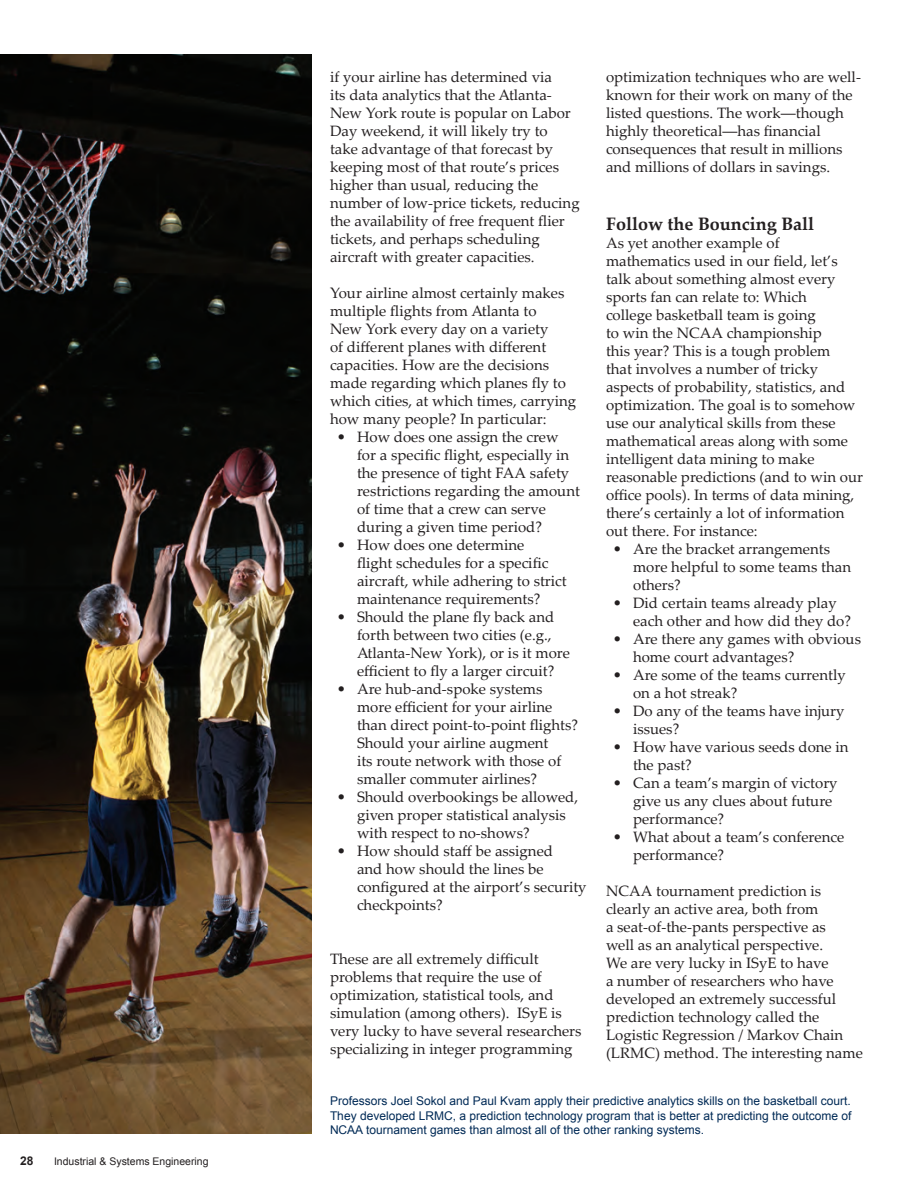
<style>
.page{position:relative;width:918px;height:1188px;background:#fff}
.page>*{position:absolute;margin:0;border:0;box-sizing:border-box;transform-origin:0 0}
.t1{font:700 18px "Palatino Linotype";color:#231f20}
.t2{font:15px/18px "Palatino Linotype";color:#231f20}
.t3{font:12px/14.4px "Arial";color:#002a56;text-align:justify}
.t4{font:700 12px "Arial";color:#231f20}
.t5{font:10.5px "Arial";color:#231f20}
</style>
<div class="page">
<img style="left:0;top:54px;width:312px;height:1080px">
<p class="t4" style="left:20px;top:1153px;width:15px">28</p>
<p class="t5" style="left:54px;top:1154px;width:156px">Industrial &amp; Systems Engineering</p>
<p class="t2" style="left:330px;top:68px;width:251px">if your airline has determined via<br>its data analytics that the Atlanta-New York route is popular on Labor Day weekend, it will likely try to<br>take advantage of that forecast by keeping most of that route’s prices higher than usual, reducing the number of low-price tickets, reducing the availability of free frequent flier tickets, and perhaps scheduling aircraft with greater capacities.</p>
<p class="t2" style="left:330px;top:284px;width:248px">Your airline almost certainly makes multiple flights from Atlanta to<br>New York every day on a variety<br>of different planes with different capacities. How are the decisions made regarding which planes fly to which cities, at which times, carrying how many people? In particular:</p>
<p class="t2" style="left:357px;top:428px;width:224px;text-indent:-20px">• How does one assign the crew for a specific flight, especially in the presence of tight FAA safety restrictions regarding the amount of time that a crew can serve during a given time period?</p>
<p class="t2" style="left:357px;top:536px;width:211px;text-indent:-20px">• How does one determine<br>flight schedules for a specific aircraft, while adhering to strict maintenance requirements?</p>
<p class="t2" style="left:357px;top:608px;width:215px;text-indent:-20px">• Should the plane fly back and forth between two cities (e.g.,<br>Atlanta-New York), or is it more efficient to fly a larger circuit?</p>
<p class="t2" style="left:357px;top:680px;width:223px;text-indent:-20px">• Are hub-and-spoke systems more efficient for your airline than direct point-to-point flights?<br>Should your airline augment<br>its route network with those of smaller commuter airlines?</p>
<p class="t2" style="left:357px;top:788px;width:223px;text-indent:-20px">• Should overbookings be allowed, given proper statistical analysis with respect to no-shows?</p>
<p class="t2" style="left:357px;top:842px;width:231px;text-indent:-20px">• How should staff be assigned<br>and how should the lines be configured at the airport’s security checkpoints?</p>
<p class="t2" style="left:330px;top:950px;width:253px">These are all extremely difficult problems that require the use of optimization, statistical tools, and simulation (among others). ISyE is very lucky to have several researchers specializing in integer programming</p>
<p class="t2" style="left:606px;top:68px;width:256px">optimization techniques who are well&shy;known for their work on many of the listed questions. The work―though highly theoretical―has financial consequences that result in millions and millions of dollars in savings.</p>
<p class="t1" style="left:606px;top:211px;width:210px">Follow the Bouncing Ball</p>
<p class="t2" style="left:606px;top:233px;width:259px">As yet another example of mathematics used in our field, let’s talk about something almost every sports fan can relate to: Which<br>college basketball team is going<br>to win the NCAA championship<br>this year? This is a tough problem<br>that involves a number of tricky aspects of probability, statistics, and optimization. The goal is to somehow use our analytical skills from these mathematical areas along with some intelligent data mining to make reasonable predictions (and to win our office pools). In terms of data mining, there’s certainly a lot of information out there. For instance:</p>
<p class="t2" style="left:633px;top:539px;width:220px;text-indent:-20px">• Are the bracket arrangements more helpful to some teams than others?</p>
<p class="t2" style="left:633px;top:593px;width:220px;text-indent:-20px">• Did certain teams already play each other and how did they do?</p>
<p class="t2" style="left:633px;top:629px;width:230px;text-indent:-20px">• Are there any games with obvious home court advantages?</p>
<p class="t2" style="left:633px;top:665px;width:214px;text-indent:-20px">• Are some of the teams currently on a hot streak?</p>
<p class="t2" style="left:633px;top:701px;width:213px;text-indent:-20px">• Do any of the teams have injury issues?</p>
<p class="t2" style="left:633px;top:737px;width:217px;text-indent:-20px">• How have various seeds done in the past?</p>
<p class="t2" style="left:633px;top:773px;width:206px;text-indent:-20px">• Can a team’s margin of victory give us any clues about future performance?</p>
<p class="t2" style="left:633px;top:827px;width:213px;text-indent:-20px">• What about a team’s conference performance?</p>
<p class="t2" style="left:606px;top:881px;width:258px">NCAA tournament prediction is clearly an active area, both from<br>a seat-of-the-pants perspective as<br>well as an analytical perspective.<br>We are very lucky in ISyE to have<br>a number of researchers who have developed an extremely successful prediction technology called the Logistic Regression / Markov Chain (LRMC) method. The interesting name</p>
<p class="t3" style="left:330px;top:1094px;width:523px">Professors Joel Sokol and Paul Kvam apply their predictive analytics skills on the basketball court.<br>They developed LRMC, a prediction technology program that is better at predicting the outcome of NCAA tournament games than almost all of the other ranking systems.</p>
</div>
